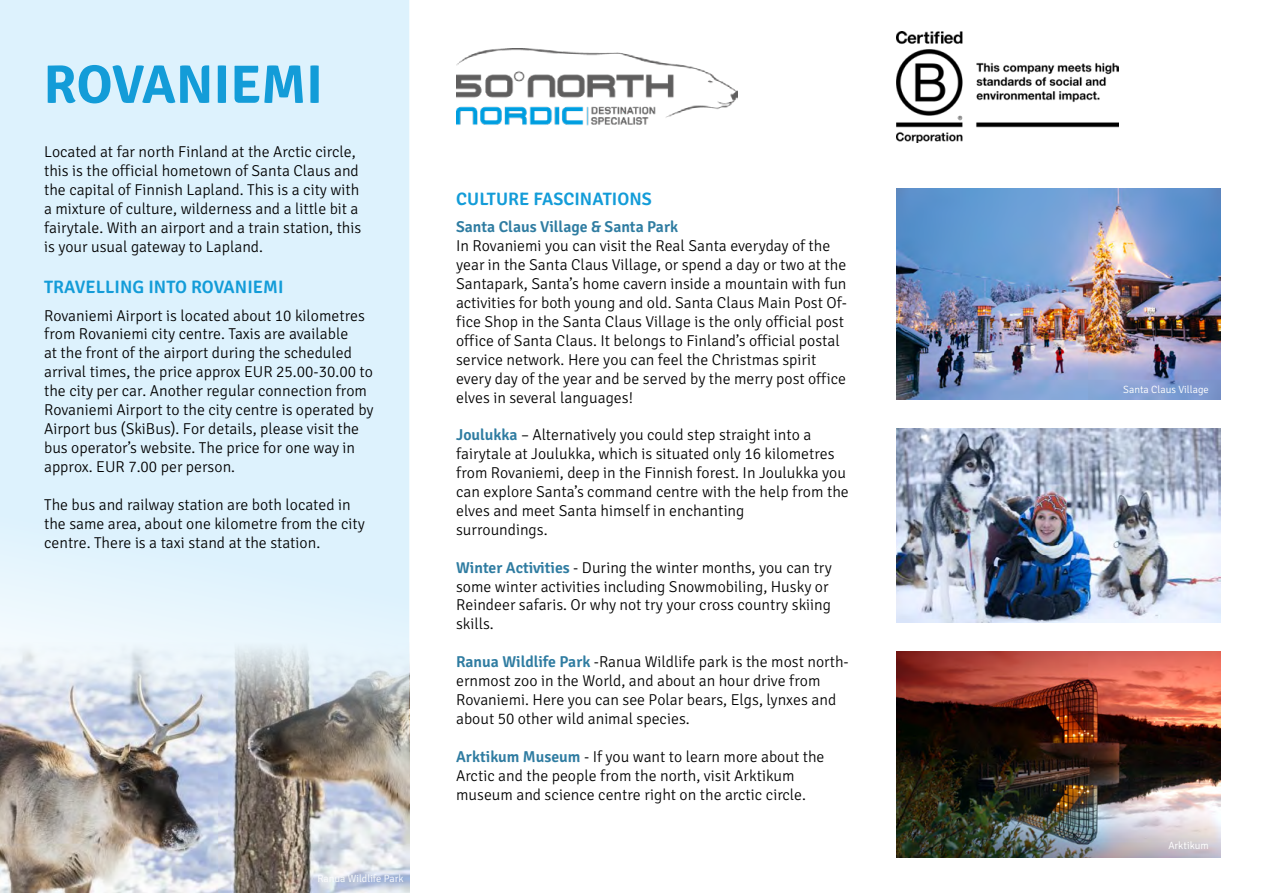
<style>
.page{position:relative;width:1263px;height:893px;background:#fff}
.page>*{position:absolute;margin:0;border:0;box-sizing:border-box;transform-origin:0 0}
.t1{font:700 54px "Signika Negative";color:#139cd8}
.t2{font:600 18px "Signika";letter-spacing:.005em;color:#139cd8}
.t3{font:300 15.75px/18.9px "Signika Negative";color:#000}
.t4{font:600 15.75px "Signika";color:#2f7ca1}
.t5{font:300 10.5px "Signika";color:#fff}
.t6{font:300 10.5px "Signika Negative";color:#fff}
.s1{font-family:"Signika";font-weight:600;color:#2f7ca1}
</style>
<div class="page">
<svg style="left:0;top:0;width:409px;height:893px;background:#d1dfe6"></svg>
<img style="left:896px;top:188px;width:324px;height:212px">
<img style="left:896px;top:429px;width:324px;height:194px">
<img style="left:896px;top:652px;width:324px;height:205px">
<img style="left:456px;top:48px;width:281px;height:78px">
<img style="left:896px;top:31px;width:222px;height:112px">
<h1 class="t1" style="left:43px;top:52px;width:281px">ROVANIEMI</h1>
<p class="t3" style="left:44px;top:143px;width:319px">Located at far north Finland at the Arctic circle, this is the official hometown of Santa Claus and the capital of Finnish Lapland. This is a city with a mixture of culture, wilderness and a little bit a fairytale. With an airport and a train station, this is your usual gateway to Lapland.</p>
<p class="t2" style="left:44px;top:274px;width:241px">TRAVELLING INTO ROVANIEMI</p>
<p class="t3" style="left:44px;top:306px;width:331px">Rovaniemi Airport is located about 10 kilometres from Rovaniemi city centre. Taxis are available<br>at the front of the airport during the scheduled arrival times, the price approx EUR 25.00-30.00 to the city per car. Another regular connection from Rovaniemi Airport to the city centre is operated by Airport bus (SkiBus). For details, please visit the bus operator’s website. The price for one way in approx. EUR 7.00 per person.</p>
<p class="t3" style="left:44px;top:495px;width:322px;line-height:19.4px">The bus and railway station are both located in the same area, about one kilometre from the city centre. There is a taxi stand at the station.</p>
<p class="t6" style="left:317px;top:872px;width:88px">Ranua Wildlife Park</p>
<p class="t2" style="left:456px;top:186px;width:197px">CULTURE FASCINATIONS</p>
<p class="t4" style="left:456px;top:216px;width:223px">Santa Claus Village &amp; Santa Park</p>
<p class="t3" style="left:456px;top:237px;width:392px">In Rovaniemi you can visit the Real Santa everyday of the year in the Santa Claus Village, or spend a day or two at the Santapark, Santa’s home cavern inside a mountain with fun activities for both young and old. Santa Claus Main Post Of&shy;fice Shop in the Santa Claus Village is the only official post office of Santa Claus. It belongs to Finland’s official postal service network. Here you can feel the Christmas spirit every day of the year and be served by the merry post office elves in several languages!</p>
<p class="t3" style="left:456px;top:426px;width:394px"><span class="s1">Joulukka</span> – Alternatively you could step straight into a fairytale at Joulukka, which is situated only 16 kilometres from Rovaniemi, deep in the Finnish forest. In Joulukka you can explore Santa’s command centre with the help from the elves and meet Santa himself in enchanting<br>surroundings.</p>
<p class="t3" style="left:456px;top:558px;width:377px"><span class="s1">Winter Activities</span> - During the winter months, you can try some winter activities including Snowmobiling, Husky or Reindeer safaris. Or why not try your cross country skiing skills.</p>
<p class="t3" style="left:456px;top:653px;width:394px"><span class="s1">Ranua Wildlife Park</span> -Ranua Wildlife park is the most north&shy;ernmost zoo in the World, and about an hour drive from Rovaniemi. Here you can see Polar bears, Elgs, lynxes and about 50 other wild animal species.</p>
<p class="t3" style="left:456px;top:747px;width:370px"><span class="s1">Arktikum Museum</span> - If you want to learn more about the<br>Arctic and the people from the north, visit Arktikum museum and science centre right on the arctic circle.</p>
<p class="t5" style="left:1123px;top:381px;width:87px">Santa Claus Village</p>
<p class="t5" style="left:1168px;top:838px;width:42px">Arktikum</p>
</div>
